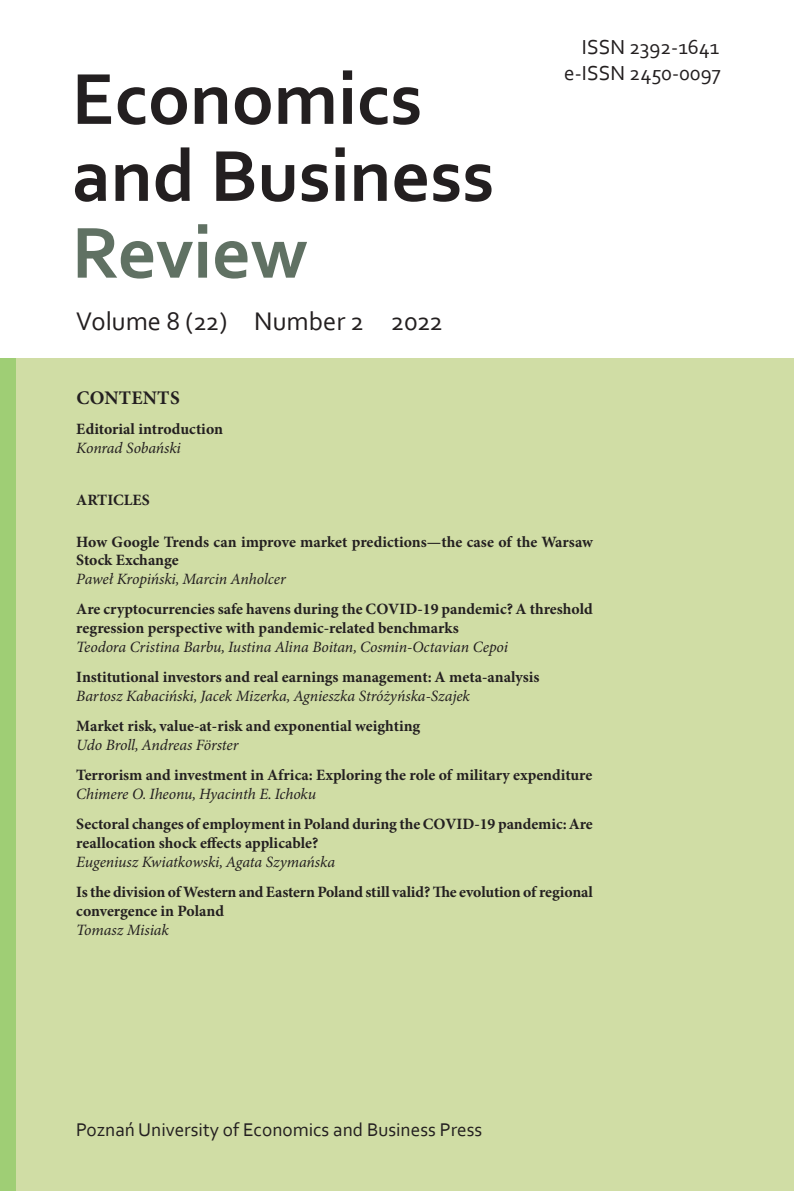
<style>
.page{position:relative;width:794px;height:1191px;background:#fff}
.page>*{position:absolute;margin:0;border:0;box-sizing:border-box;transform-origin:0 0}
.t1{font:700 75.6px/76.8px "Corbel";color:#231f20}
.t2{font:26.6px "Corbel";color:#231f20}
.t3{font:21.18px/25.4px "Corbel";color:#231f20}
.t4{font:19.25px "Corbel";color:#231f20}
.t5{font:700 19.25px "Minion Pro";letter-spacing:.01em;color:#231f20}
.t6{font:700 15.75px/18.9px "Minion Pro";color:#231f20}
.s1{color:#607163}
.s2{font-weight:400;font-style:italic}
.s3{color:#fff}
</style>
<div class="page">
<div style="left:0;top:358px;width:16px;height:833px;background:#9fce75"></div>
<div style="left:16px;top:358px;width:778px;height:833px;background:#d0dda5"></div>
<p class="t1" style="left:72px;top:58px;width:424px">Economics and Business<br><span class="s1">Review</span></p>
<p class="t2" style="left:76px;top:304px;width:368px">Volume 8 (22) Number 2 2022</p>
<p class="t5" style="left:76px;top:386px;width:105px">CONTENTS</p>
<p class="t6" style="left:76px;top:420px;width:148px">Editorial introduction<br><span class="s2">Konrad Sobański</span></p>
<p class="t3" style="left:564px;top:34px;width:158px"><span class="s3">e-</span>ISSN 2392-1641 e-ISSN 2450-0097</p>
<p class="t6" style="left:76px;top:491px;width:75px">ARTICLES</p>
<p class="t6" style="left:76px;top:533px;width:518px">How Google Trends can improve market predictions—the case of the Warsaw<br>Stock Exchange<br><span class="s2">Paweł Kropiński, Marcin Anholcer</span></p>
<p class="t6" style="left:76px;top:600px;width:518px">Are cryptocurrencies safe havens during the COVID-19 pandemic? A threshold regression perspective with pandemic-related benchmarks<br><span class="s2">Teodora Cristina Barbu, Iustina Alina Boitan, Cosmin-Octavian Cepoi</span></p>
<p class="t6" style="left:76px;top:668px;width:464px">Institutional investors and real earnings management: A meta-analysis<br><span class="s2">Bartosz Kabaciński, Jacek Mizerka, Agnieszka Stróżyńska-Szajek</span></p>
<p class="t6" style="left:76px;top:717px;width:345px">Market risk, value-at-risk and exponential weighting<br><span class="s2">Udo Broll, Andreas Förster</span></p>
<p class="t6" style="left:76px;top:766px;width:517px">Terrorism and investment in Africa: Exploring the role of military expenditure<br><span class="s2">Chimere O. Iheonu, Hyacinth E. Ichoku</span></p>
<p class="t6" style="left:76px;top:815px;width:518px">Sectoral changes of employment in Poland during the COVID-19 pandemic: Are reallocation shock effects applicable?<br><span class="s2">Eugeniusz Kwiatkowski, Agata Szymańska</span></p>
<p class="t6" style="left:76px;top:883px;width:518px">Is the division of Western and Eastern Poland still valid? The evolution of regional convergence in Poland<br><span class="s2">Tomasz Misiak</span></p>
<p class="t4" style="left:76px;top:1117px;width:407px">Poznań University of Economics and Business Press</p>
</div>
